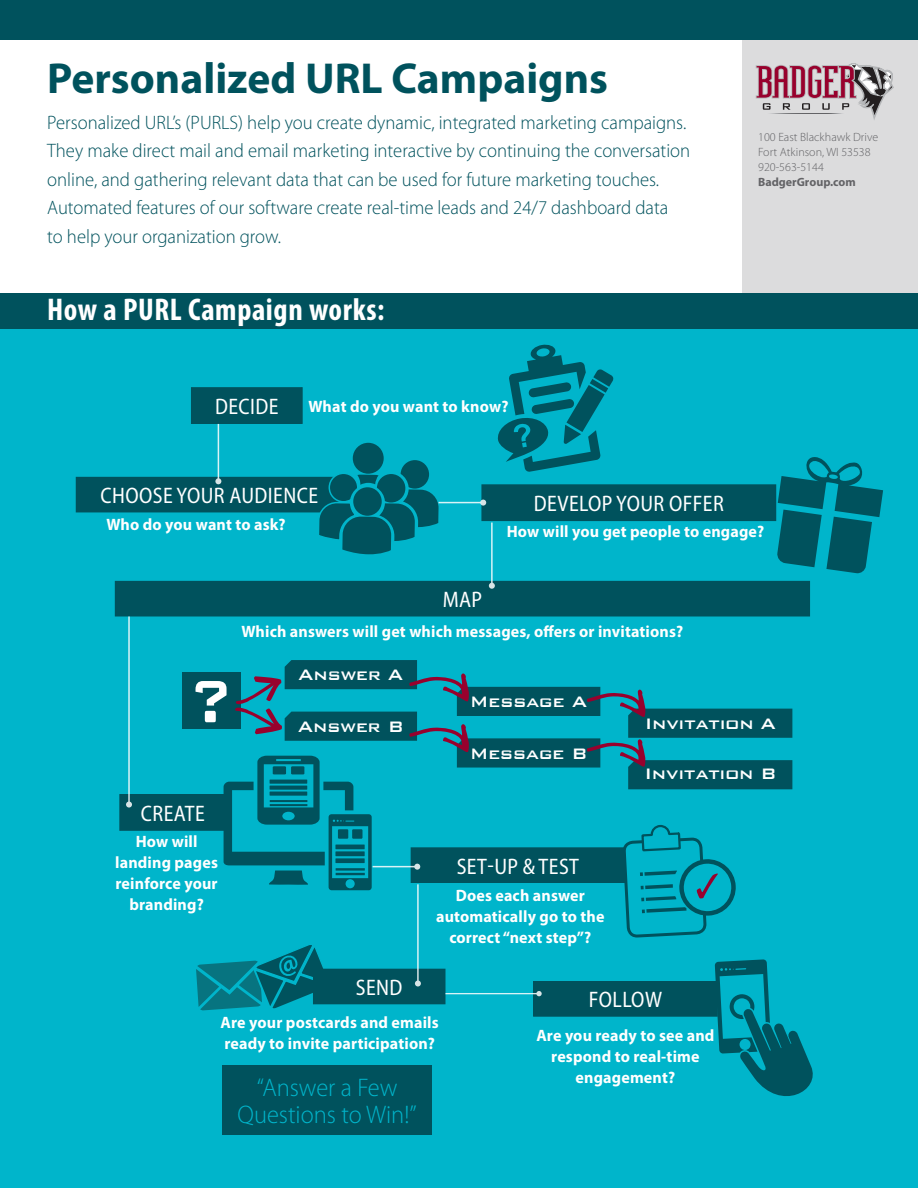
<style>
.page{position:relative;width:918px;height:1188px;background:#fff}
.page>*{position:absolute;margin:0;border:0;box-sizing:border-box;transform-origin:0 0}
.headline{font:700 43.5px "Myriad Pro";color:#00525d}
.Subhead{font:700 condensed 31.5px "Myriad Pro";letter-spacing:.02em;color:#fff}
.intro{font:300 25.5px/27px "Myriad Pro";color:#00b5cb;text-align:center;scale:.96 1}
.t1{font:semi-condensed 22.5px "Myriad Pro";letter-spacing:.02em;color:#fff;scale:.96 1}
.Body{font:500 20.25px "Bank Gothic";letter-spacing:-.02em;color:#fff}
.intro-2{font:300 19.5px/28.5px "Myriad Pro";color:#00525d;scale:.96 1}
.questions{font:700 16.5px/21px "Myriad Pro";letter-spacing:.01em;color:#fff;text-align:center}
.t2{font:300 12px/15px "Myriad Pro";color:#636366}
.t3{font:700 12px "Myriad Pro";color:#636366}
</style>
<div class="page">
<div style="left:742px;top:9px;width:176px;height:735px;background:#dcdcdd"></div>
<div style="left:0;top:328px;width:918px;height:860px;background:#00b5cb"></div>
<svg style="left:755px;top:63px;width:139px;height:57px"></svg>
<svg style="left:758px;top:113px;width:92px;height:1px"></svg>
<div style="left:0;top:0;width:918px;height:40px;background:#00525d"></div>
<div style="left:0;top:293px;width:918px;height:35px;background:#00525d"></div>
<div style="left:182px;top:672px;width:59px;height:57px;background:#00525d"></div>
<div style="left:223px;top:1065px;width:209px;height:69px;background:#00525d"></div>
<svg style="left:496px;top:344px;width:117px;height:128px;background:#008ea0"></svg>
<div style="left:192px;top:388px;width:110px;height:35px;background:#00525d"></div>
<div style="left:191px;top:387px;width:112px;height:37px;border:1px solid #00525d"></div>
<div style="left:76px;top:477px;width:266px;height:35px;background:#00525d"></div>
<div style="left:482px;top:485px;width:294px;height:36px;background:#00525d"></div>
<div style="left:481px;top:484px;width:295px;height:37px;border:1px solid #00525d"></div>
<div style="left:115px;top:581px;width:695px;height:35px;background:#00525d"></div>
<div style="left:120px;top:795px;width:106px;height:35px;background:#00525d"></div>
<div style="left:119px;top:794px;width:107px;height:37px;border:1px solid #00525d"></div>
<hr style="left:218px;top:424px;width:1px;height:57px;background:#fff">
<svg style="left:215px;top:478px;width:6px;height:6px"></svg>
<svg style="left:317px;top:443px;width:122px;height:112px;background:#007b8b"></svg>
<hr style="left:439px;top:502px;width:44px;height:1px;background:#fff">
<svg style="left:480px;top:500px;width:6px;height:6px"></svg>
<hr style="left:491px;top:523px;width:2px;height:63px;background:#fff">
<svg style="left:489px;top:583px;width:6px;height:6px"></svg>
<svg style="left:196px;top:660px;width:625px;height:453px;background:#0298ac"></svg>
<svg style="left:777px;top:456px;width:106px;height:118px;background:#007d8d"></svg>
<hr style="left:128px;top:616px;width:2px;height:189px;background:#fff">
<svg style="left:126px;top:802px;width:6px;height:6px"></svg>
<p class="headline" style="left:47px;top:54px;width:562px">Personalized URL Campaigns</p>
<p class="intro-2" style="left:47px;top:108px;width:671px">Personalized URL’s (PURLS) help you create dynamic, integrated marketing campaigns.<br>They make direct mail and email marketing interactive by continuing the conversation online, and gathering relevant data that can be used for future marketing touches.<br>Automated features of our software create real-time leads and 24/7 dashboard data<br>to help your organization grow.</p>
<p class="Subhead" style="left:47px;top:292px;width:339px">How a PURL Campaign works:</p>
<p class="t1" style="left:215px;top:394px;width:68px">DECIDE</p>
<p class="questions" style="left:308px;top:396px;width:202px">What do you want to know?</p>
<p class="t1" style="left:101px;top:483px;width:228px">CHOOSE YOUR AUDIENCE</p>
<p class="t1" style="left:534px;top:491px;width:199px">DEVELOP YOUR OFFER</p>
<p class="t2" style="left:758px;top:129px;width:122px">100 East Blackhawk Drive<br>Fort Atkinson, WI 53538<br>920-563-5144</p>
<p class="t3" style="left:758px;top:175px;width:99px">BadgerGroup.com</p>
<p class="questions" style="left:106px;top:514px;width:181px">Who do you want to ask?</p>
<p class="questions" style="left:507px;top:521px;width:259px">How will you get people to engage?</p>
<p class="t1" style="left:443px;top:587px;width:43px">MAP</p>
<p class="questions" style="left:241px;top:621px;width:443px">Which answers will get which messages, offers or invitations?</p>
<p class="t1" style="left:141px;top:801px;width:68px">CREATE</p>
<p class="questions" style="left:115px;top:831px;width:104px">How will landing pages reinforce your branding?</p>
<p class="Body" style="left:298px;top:659px;width:107px">Answer A</p>
<p class="Body" style="left:298px;top:711px;width:107px">Answer B</p>
<p class="t1" style="left:356px;top:975px;width:50px">SEND</p>
<p class="Body" style="left:470px;top:686px;width:119px">Message A</p>
<p class="Body" style="left:470px;top:738px;width:119px">Message B</p>
<p class="t1" style="left:457px;top:854px;width:129px">SET-UP &amp; TEST</p>
<p class="questions" style="left:436px;top:885px;width:170px">Does each answer automatically go to the correct “next step”?</p>
<p class="Body" style="left:645px;top:708px;width:133px">Invitation A</p>
<p class="Body" style="left:645px;top:758px;width:133px">Invitation B</p>
<p class="t1" style="left:589px;top:988px;width:78px">FOLLOW</p>
<p class="questions" style="left:221px;top:1012px;width:220px;text-align:left">Are your postcards and emails ready to invite participation?</p>
<p class="intro" style="left:238px;top:1074px;width:188px">“Answer a Few<br>Questions to Win!”</p>
<p class="questions" style="left:536px;top:1025px;width:180px">Are you ready to see and respond to real-time engagement?</p>
</div>
